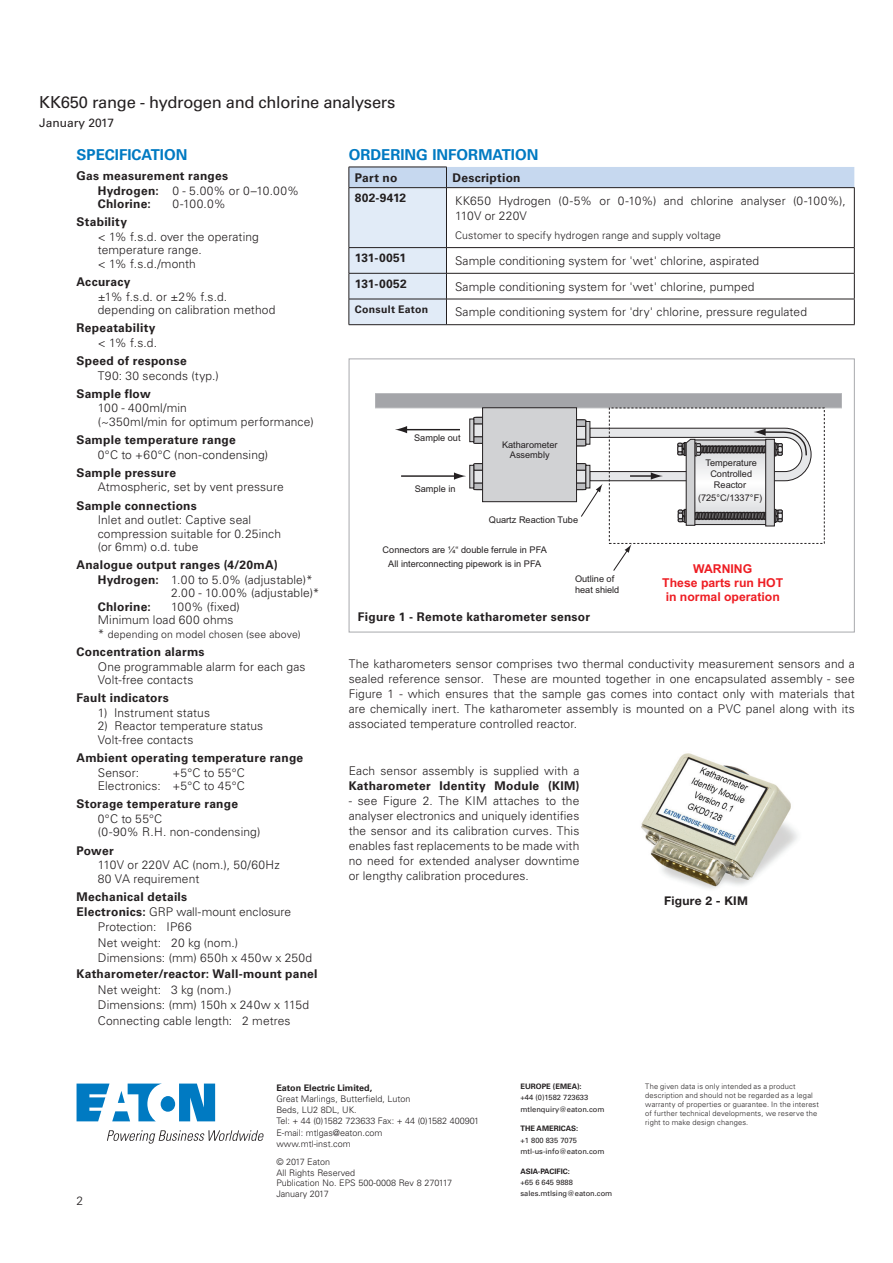
<style>
.page{position:relative;width:893px;height:1263px;background:#fff}
.page>*{position:absolute;margin:0;border:0;box-sizing:border-box;transform-origin:0 0}
.t1{font:16.5px "Univers LT Pro 55 Roman";letter-spacing:-.015em;color:#231f20}
.t2{font:700 15px "Univers LT Pro 65";color:#007ac2}
.t3{font:700 12.3px/13.6px "Arial";color:#ee1d23;text-align:center}
.t4{font:300 12px/13.5px "Univers LT Pro 45";letter-spacing:.01em;color:#231f20}
.t5{font:700 12px "Univers LT Pro 65";letter-spacing:.02em;color:#231f20}
.t6{font:12px "Univers LT Pro 55 Roman";color:#231f20}
.t7{font:700 12px "Helvetica Neue LT Pro";letter-spacing:.02em;color:#231f20}
.t8{font:300 10.5px "Univers LT Pro 45";letter-spacing:.015em;color:#231f20}
.t9{font:700 10.5px "Univers LT Pro 65";letter-spacing:.025em;color:#231f20}
.t10{font:9.15px/10.9px "Arial";color:#231f20;text-align:center}
.t11{font:300 9px/11.2px "Univers LT Pro 45";color:#231f20}
.t12{font:700 9px "Univers LT Pro 65";color:#231f20}
.t13{font:300 7.5px/9px "Univers LT Pro 45";letter-spacing:.02em;color:#231f20}
.t14{font:7.5px/11.2px "Univers LT Pro 55 Roman";color:#231f20}
.t15{font:700 7.5px "Univers LT Pro 65";color:#231f20}
.s1{font-family:"Univers LT Pro 65";font-weight:700}
.s2{font-size:12px}
</style>
<div class="page">
<svg style="left:77px;top:1083px;width:138px;height:38px"></svg>
<svg style="left:107px;top:1130px;width:157px;height:13px"></svg>
<svg style="left:349px;top:167px;width:506px;height:158px"></svg>
<hr style="left:349px;top:324px;width:98px;height:1px;background:#231f20">
<hr style="left:447px;top:187px;width:408px;height:1px;background:#231f20">
<div style="left:375px;top:393px;width:467px;height:15px;background:#a4a5a9"></div>
<div style="left:375px;top:393px;width:467px;height:15px;border:1px solid #bcbdc0"></div>
<svg style="left:470px;top:465px;width:3px;height:23px"></svg>
<svg style="left:470px;top:419px;width:3px;height:23px"></svg>
<div style="left:482px;top:408px;width:95px;height:94px;background:#d1d2d4"></div>
<svg style="left:613px;top:544px;width:19px;height:27px"></svg>
<hr style="left:401px;top:475px;width:55px;height:2px;background:#231f20">
<svg style="left:454px;top:472px;width:12px;height:8px"></svg>
<hr style="left:405px;top:429px;width:55px;height:1px;background:#231f20">
<svg style="left:395px;top:426px;width:12px;height:7px"></svg>
<svg style="left:473px;top:413px;width:338px;height:112px"></svg>
<div style="left:349px;top:358px;width:506px;height:274px;border:1px solid #a8a9ad"></div>
<img style="left:641px;top:753px;width:157px;height:136px">
<h1 class="t1" style="left:39px;top:92px;width:358px">KK650 range - hydrogen and chlorine analysers</h1>
<p class="t6" style="left:39px;top:116px;width:76px">January 2017</p>
<p class="t2" style="left:77px;top:145px;width:112px">SPECIFICATION</p>
<p class="t5" style="left:77px;top:169px;width:153px">Gas measurement ranges</p>
<p class="t4" style="left:98px;top:184px;width:203px"><span class="s1">Hydrogen:</span> 0 - 5.00% or 0–10.00%</p>
<p class="t5" style="left:98px;top:197px;width:55px">Chlorine:</p>
<p class="t4" style="left:173px;top:197px;width:55px">0-100.0%</p>
<p class="t5" style="left:77px;top:215px;width:52px">Stability</p>
<p class="t4" style="left:98px;top:230px;width:163px">&lt; 1% f.s.d. over the operating temperature range.<br>&lt; 1% f.s.d./month</p>
<p class="t5" style="left:77px;top:275px;width:55px">Accuracy</p>
<p class="t4" style="left:98px;top:290px;width:179px">±1% f.s.d. or ±2% f.s.d. depending on calibration method</p>
<p class="t5" style="left:77px;top:321px;width:80px">Repeatability</p>
<p class="t4" style="left:98px;top:336px;width:61px">&lt; 1% f.s.d.</p>
<p class="t5" style="left:77px;top:354px;width:112px">Speed of response</p>
<p class="t4" style="left:98px;top:369px;width:123px">T90: 30 seconds (typ.)</p>
<p class="t5" style="left:77px;top:386px;width:76px">Sample flow</p>
<p class="t4" style="left:98px;top:401px;width:217px">100 - 400ml/min<br>(~350ml/min for optimum performance)</p>
<p class="t5" style="left:77px;top:433px;width:161px">Sample temperature range</p>
<p class="t4" style="left:98px;top:448px;width:172px">0°C to +60°C (non-condensing)</p>
<p class="t5" style="left:77px;top:465px;width:101px">Sample pressure</p>
<p class="t4" style="left:98px;top:480px;width:187px">Atmospheric, set by vent pressure</p>
<p class="t5" style="left:77px;top:498px;width:122px">Sample connections</p>
<p class="t4" style="left:98px;top:513px;width:185px">Inlet and outlet: Captive seal compression suitable for 0.25inch (or 6mm) o.d. tube</p>
<p class="t5" style="left:77px;top:558px;width:203px">Analogue output ranges (4/20mA)</p>
<p class="t4" style="left:171px;top:573px;width:150px;text-indent:-73px"><span class="s1">Hydrogen:</span> 1.00 to 5.0% (adjustable)*<br>2.00 - 10.00% (adjustable)*</p>
<p class="t5" style="left:98px;top:600px;width:55px">Chlorine:</p>
<p class="t4" style="left:98px;top:600px;width:144px;text-indent:73px">100% (fixed)<br>Minimum load 600 ohms</p>
<p class="t8" style="left:98px;top:628px;width:205px"><span class="s2">*</span> depending on model chosen (see above)</p>
<p class="t5" style="left:77px;top:645px;width:130px">Concentration alarms</p>
<p class="t4" style="left:98px;top:660px;width:209px">One programmable alarm for each gas<br>Volt-free contacts</p>
<p class="t5" style="left:77px;top:691px;width:94px">Fault indicators</p>
<p class="t4" style="left:98px;top:706px;width:114px">1) Instrument status</p>
<p class="t4" style="left:98px;top:719px;width:167px">2) Reactor temperature status<br>Volt-free contacts</p>
<p class="t5" style="left:77px;top:751px;width:228px">Ambient operating temperature range</p>
<p class="t4" style="left:98px;top:766px;width:43px">Sensor:</p>
<p class="t4" style="left:98px;top:766px;width:149px;text-align:right">+5°C to 55°C<br>Electronics: +5°C to 45°C</p>
<p class="t5" style="left:77px;top:797px;width:163px">Storage temperature range</p>
<p class="t4" style="left:98px;top:812px;width:164px">0°C to 55°C<br>(0-90% R.H. non-condensing)</p>
<p class="t5" style="left:77px;top:843px;width:39px">Power</p>
<p class="t4" style="left:98px;top:858px;width:183px">110V or 220V AC (nom.), 50/60Hz<br>80 VA requirement</p>
<p class="t5" style="left:77px;top:889px;width:112px">Mechanical details</p>
<p class="t4" style="left:98px;top:903px;width:216px;line-height:15.6px;text-indent:-21px"><span class="s1">Electronics:</span> GRP wall-mount enclosure<br>Protection: IP66<br>Net weight: 20 kg (nom.)<br>Dimensions: (mm) 650h x 450w x 250d</p>
<p class="t5" style="left:77px;top:967px;width:243px">Katharometer/reactor: Wall-mount panel</p>
<p class="t4" style="left:98px;top:981px;width:213px;line-height:15.6px">Net weight: 3 kg (nom.)<br>Dimensions: (mm) 150h x 240w x 115d<br>Connecting cable length: 2 metres</p>
<p class="t2" style="left:349px;top:145px;width:191px">ORDERING INFORMATION</p>
<p class="t5" style="left:355px;top:170px;width:44px">Part no</p>
<p class="t5" style="left:452px;top:170px;width:70px">Description</p>
<p class="t5" style="left:355px;top:191px;width:53px">802-9412</p>
<p class="t4" style="left:455px;top:193px;width:392px;line-height:15px">KK650 Hydrogen (0-5% or 0-10%) and chlorine analyser (0-100%),<br>110V or 220V</p>
<p class="t8" style="left:455px;top:229px;width:268px">Customer to specify hydrogen range and supply voltage</p>
<p class="t5" style="left:355px;top:251px;width:53px">131-0051</p>
<p class="t4" style="left:455px;top:254px;width:306px">Sample conditioning system for 'wet' chlorine, aspirated</p>
<p class="t5" style="left:355px;top:277px;width:53px">131-0052</p>
<p class="t4" style="left:455px;top:279px;width:301px">Sample conditioning system for 'wet' chlorine, pumped</p>
<p class="t9" style="left:355px;top:303px;width:75px">Consult Eaton</p>
<p class="t4" style="left:455px;top:305px;width:354px">Sample conditioning system for 'dry' chlorine, pressure regulated</p>
<p class="t10" style="left:414px;top:432px;width:48px">Sample out</p>
<p class="t10" style="left:415px;top:483px;width:42px">Sample in</p>
<p class="t10" style="left:502px;top:439px;width:57px;line-height:10.4px">Katharometer<br>Assembly</p>
<p class="t10" style="left:489px;top:514px;width:91px">Quartz Reaction Tube</p>
<p class="t10" style="left:383px;top:543px;width:166px;line-height:13.8px">Connectors are ¼“ double ferrule in PFA<br>All interconnecting pipework is in PFA</p>
<p class="t10" style="left:575px;top:573px;width:46px;text-align:left">Outline of heat shield</p>
<p class="t5" style="left:358px;top:609px;width:234px">Figure 1 - Remote katharometer sensor</p>
<p class="t10" style="left:705px;top:457px;width:53px">Temperature<br>Controlled<br>Reactor</p>
<p class="t10" style="left:698px;top:493px;width:66px">(725°C/1337°F)</p>
<p class="t3" style="left:662px;top:563px;width:122px">WARNING<br>These parts run HOT in normal operation</p>
<p class="t4" style="left:349px;top:656px;width:508px;line-height:15px;text-align:justify">The katharometers sensor comprises two thermal conductivity measurement sensors and a sealed reference sensor. These are mounted together in one encapsulated assembly - see Figure 1 - which ensures that the sample gas comes into contact only with materials that are chemically inert. The katharometer assembly is mounted on a PVC panel along with its associated temperature controlled reactor.</p>
<p class="t4" style="left:349px;top:764px;width:232px">Each sensor assembly is supplied with a</p>
<p class="t5" style="left:349px;top:779px;width:232px">Katharometer Identity Module (KIM)</p>
<p class="t4" style="left:349px;top:793px;width:232px;line-height:15px;text-align:justify">- see Figure 2. The KIM attaches to the analyser electronics and uniquely identifies the sensor and its calibration curves. This enables fast replacements to be made with no need for extended analyser downtime or lengthy calibration procedures.</p>
<p class="t7" style="left:664px;top:893px;width:85px">Figure 2 - KIM</p>
<p class="t4" style="left:77px;top:1194px;width:8px">2</p>
<p class="t12" style="left:276px;top:1082px;width:97px">Eaton Electric Limited,</p>
<p class="t11" style="left:276px;top:1093px;width:204px">Great Marlings, Butterfield, Luton<br>Beds, LU2 8DL, UK.<br>Tel: + 44 (0)1582 723633 Fax: + 44 (0)1582 400901<br>E-mail: mtlgas@eaton.com<br>www.mtl-inst.com</p>
<p class="t11" style="left:276px;top:1156px;width:177px;line-height:10.8px">© 2017 Eaton<br>All Rights Reserved<br>Publication No. EPS 500-0008 Rev 8 270117<br>January 2017</p>
<p class="t15" style="left:521px;top:1082px;width:63px">EUROPE (EMEA):</p>
<p class="t14" style="left:521px;top:1092px;width:85px">+44 (0)1582 723633 mtlenquiry@eaton.com</p>
<p class="t15" style="left:521px;top:1124px;width:59px">THE AMERICAS:</p>
<p class="t14" style="left:521px;top:1134px;width:85px">+1 800 835 7075 mtl-us-info@eaton.com</p>
<p class="t15" style="left:521px;top:1166px;width:51px">ASIA-PACIFIC:</p>
<p class="t14" style="left:521px;top:1176px;width:93px">+65 6 645 9888 sales.mtlsing@eaton.com</p>
<p class="t13" style="left:645px;top:1082px;width:175px">The given data is only intended as a product description and should not be regarded as a legal warranty of properties or guarantee. In the interest of further technical developments, we reserve the right to make design changes.</p>
</div>
